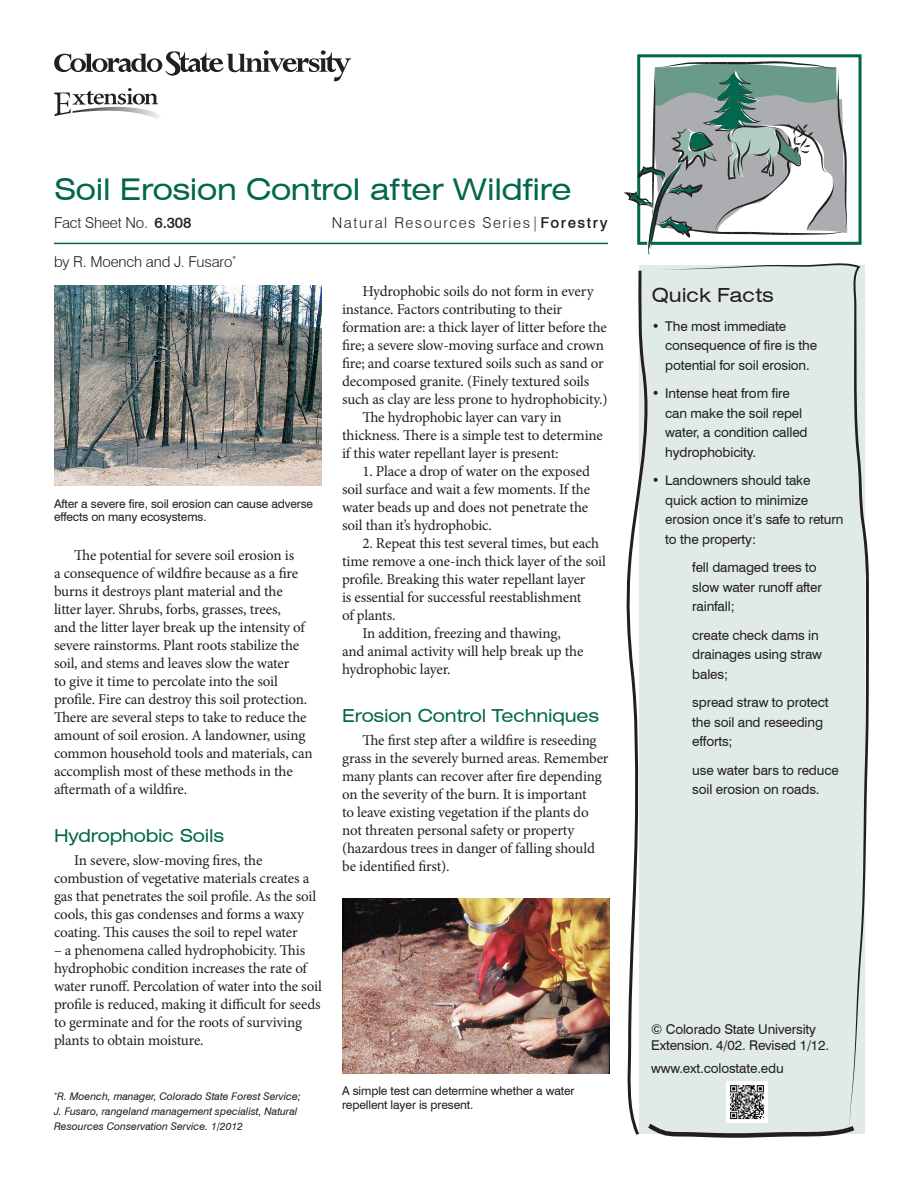
<style>
.page{position:relative;width:918px;height:1188px;background:#fff}
.page>*{position:absolute;margin:0;border:0;box-sizing:border-box;transform-origin:0 0}
.t1{font:expanded 30px "Swiss 721 BT";letter-spacing:-.01em;color:#01674d}
.QF_subhead{font:expanded 19.5px "Swiss 721 BT";color:#231f20}
.subhead_1{font:expanded 18px "Swiss 721 BT";letter-spacing:-.01em;color:#01674d}
.body{font:15px/18px "Minion Pro";letter-spacing:-.015em;color:#231f20}
.author{font:300 15px "Swiss 721 BT";letter-spacing:-.01em;color:#231f20}
.author-2{font:300 15px "Swiss 721 BT";letter-spacing:.1em;color:#231f20}
.copyright{font:13.5px/19.5px "Swiss 721 BT";letter-spacing:-.01em;color:#231f20}
.QF_text_bulleted{font:13.5px/19.5px "Swiss 721 BT";letter-spacing:-.01em;color:#231f20}
.Web_address{font:13.5px "Swiss 721 BT";letter-spacing:-.01em;color:#231f20}
.figure_caption{font:12px/13.5px "Swiss 721 BT";letter-spacing:-.01em;color:#231f20}
.author_info{font:italic 10.5px/15px "Swiss 721 BT";color:#231f20}
.s1{font-weight:500}
</style>
<div class="page">
<hr style="left:54px;top:243px;width:554px;height:1px;background:#01674d">
<svg style="left:54px;top:88px;width:106px;height:31px"></svg>
<svg style="left:54px;top:50px;width:297px;height:31px"></svg>
<div style="left:637px;top:54px;width:225px;height:191px;border:3px solid #01674d"></div>
<svg style="left:660px;top:263px;width:209px;height:869px;fill:#e0eae6"></svg>
<svg style="left:626px;top:268px;width:233px;height:870px;background:#dde6e2"></svg>
<svg style="left:624px;top:61px;width:224px;height:194px"></svg>
<img style="left:727px;top:1082px;width:40px;height:41px">
<img style="left:54px;top:285px;width:267px;height:200px">
<img style="left:342px;top:899px;width:267px;height:175px">
<p class="t1" style="left:54px;top:171px;width:519px">Soil Erosion Control after Wildfire</p>
<p class="author" style="left:54px;top:214px;width:139px">Fact Sheet No. <span class="s1">6.308</span></p>
<p class="author-2" style="left:332px;top:214px;width:277px">Natural Resources Series|<span class="s1">Forestry</span></p>
<p class="author" style="left:54px;top:253px;width:184px">by R. Moench and J. Fusaro<sup>*</sup></p>
<p class="figure_caption" style="left:54px;top:497px;width:261px">After a severe fire, soil erosion can cause adverse effects on many ecosystems.</p>
<p class="body" style="left:54px;top:546px;width:260px;text-indent:20px">The potential for severe soil erosion is<br>a consequence of wildfire because as a fire burns it destroys plant material and the litter layer. Shrubs, forbs, grasses, trees,<br>and the litter layer break up the intensity of severe rainstorms. Plant roots stabilize the soil, and stems and leaves slow the water<br>to give it time to percolate into the soil profile. Fire can destroy this soil protection.<br>There are several steps to take to reduce the amount of soil erosion. A landowner, using common household tools and materials, can accomplish most of these methods in the aftermath of a wildfire.</p>
<p class="subhead_1" style="left:54px;top:825px;width:172px">Hydrophobic Soils</p>
<p class="body" style="left:54px;top:851px;width:264px;text-indent:20px">In severe, slow-moving fires, the combustion of vegetative materials creates a gas that penetrates the soil profile. As the soil cools, this gas condenses and forms a waxy coating. This causes the soil to repel water</p>
<p class="body" style="left:54px;top:941px;width:269px">– a phenomena called hydrophobicity. This hydrophobic condition increases the rate of water runoff. Percolation of water into the soil profile is reduced, making it difficult for seeds to germinate and for the roots of surviving plants to obtain moisture.</p>
<p class="author_info" style="left:54px;top:1089px;width:248px"><sup>*</sup>R. Moench, manager, Colorado State Forest Service;<br>J. Fusaro, rangeland management specialist, Natural<br>Resources Conservation Service. 1/2012</p>
<p class="body" style="left:342px;top:282px;width:267px;text-indent:20px">Hydrophobic soils do not form in every instance. Factors contributing to their formation are: a thick layer of litter before the fire; a severe slow-moving surface and crown fire; and coarse textured soils such as sand or decomposed granite. (Finely textured soils such as clay are less prone to hydrophobicity.)</p>
<p class="body" style="left:342px;top:408px;width:262px;text-indent:20px">The hydrophobic layer can vary in thickness. There is a simple test to determine if this water repellant layer is present:</p>
<p class="body" style="left:342px;top:462px;width:250px;text-indent:20px">1. Place a drop of water on the exposed soil surface and wait a few moments. If the water beads up and does not penetrate the soil than it’s hydrophobic.</p>
<p class="body" style="left:342px;top:534px;width:265px;text-indent:20px">2. Repeat this test several times, but each time remove a one-inch thick layer of the soil profile. Breaking this water repellant layer<br>is essential for successful reestablishment<br>of plants.</p>
<p class="body" style="left:342px;top:624px;width:243px;text-indent:20px">In addition, freezing and thawing, and animal activity will help break up the hydrophobic layer.</p>
<p class="subhead_1" style="left:342px;top:705px;width:259px">Erosion Control Techniques</p>
<p class="body" style="left:342px;top:731px;width:268px;text-indent:20px">The first step after a wildfire is reseeding grass in the severely burned areas. Remember many plants can recover after fire depending on the severity of the burn. It is important<br>to leave existing vegetation if the plants do not threaten personal safety or property (hazardous trees in danger of falling should be identified first).</p>
<p class="figure_caption" style="left:342px;top:1084px;width:234px">A simple test can determine whether a water repellent layer is present.</p>
<p class="QF_subhead" style="left:652px;top:283px;width:124px">Quick Facts</p>
<p class="copyright" style="left:665px;top:316px;width:153px;text-indent:-14px">• The most immediate consequence of fire is the potential for soil erosion.</p>
<p class="copyright" style="left:665px;top:383px;width:144px;text-indent:-14px">• Intense heat from fire can make the soil repel water, a condition called hydrophobicity.</p>
<p class="copyright" style="left:665px;top:470px;width:180px;text-indent:-14px">• Landowners should take quick action to minimize erosion once it’s safe to return to the property:</p>
<p class="QF_text_bulleted" style="left:692px;top:557px;width:131px">fell damaged trees to slow water runoff after rainfall;</p>
<p class="QF_text_bulleted" style="left:692px;top:625px;width:131px">create check dams in drainages using straw bales;</p>
<p class="QF_text_bulleted" style="left:692px;top:692px;width:138px">spread straw to protect the soil and reseeding efforts;</p>
<p class="QF_text_bulleted" style="left:692px;top:760px;width:148px">use water bars to reduce soil erosion on roads.</p>
<p class="copyright" style="left:651px;top:1020px;width:179px;line-height:16.5px">© Colorado State University<br>Extension. 4/02. Revised 1/12.</p>
<p class="Web_address" style="left:651px;top:1060px;width:134px">www.ext.colostate.edu</p>
</div>
